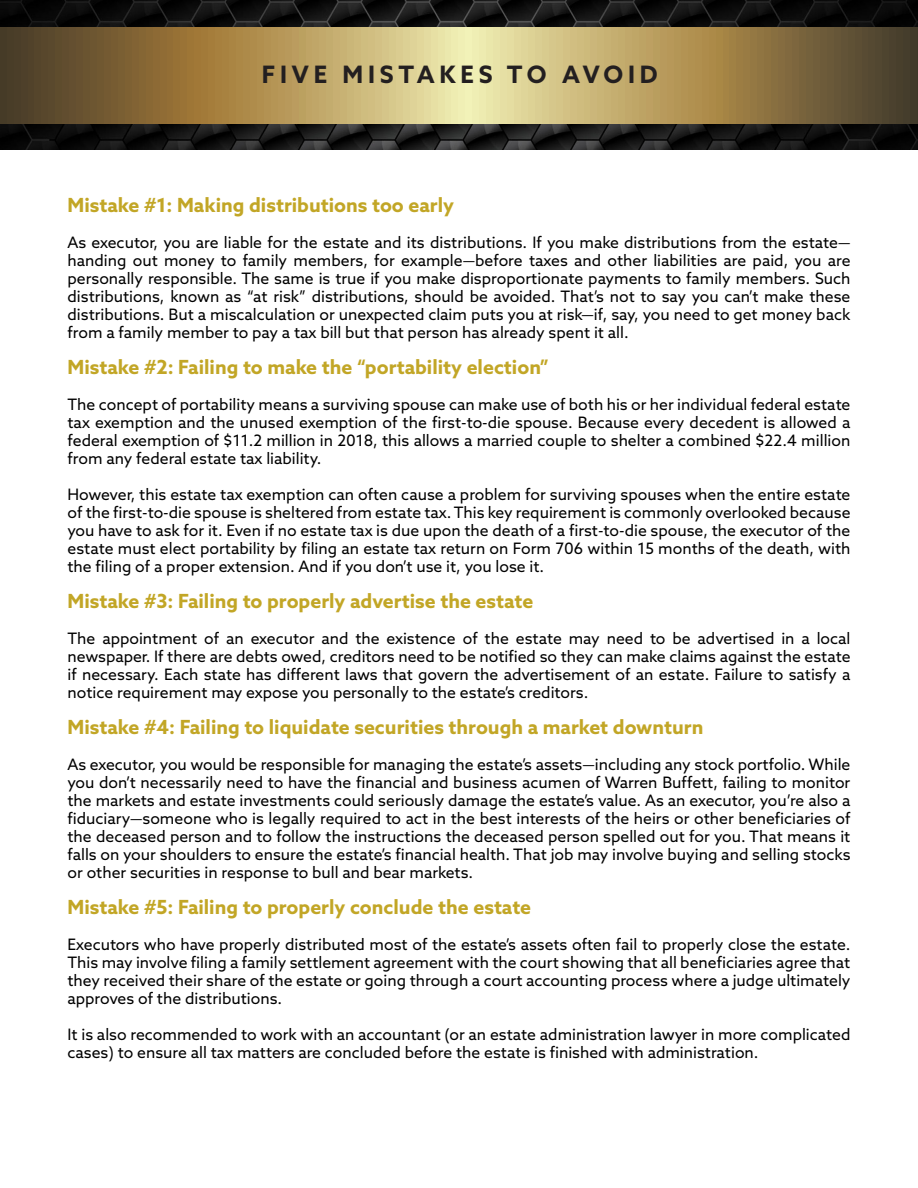
<style>
.page{position:relative;width:918px;height:1188px;background:#fff}
.page>*{position:absolute;margin:0;border:0;box-sizing:border-box;transform-origin:0 0}
.t1{font:700 24px "Azo Sans";letter-spacing:.2em;color:#231f20}
.Paragraph_Style_1{font:700 19.5px "Azo Sans";color:#c2a626}
.Paragraph_Style_1-2{font:15.75px/18px "Azo Sans";color:#000;text-align:justify}
</style>
<div class="page">
<img style="left:0;top:0;width:918px;height:149px">
<svg style="left:0;top:28px;width:918px;height:96px;background:#a38d59"></svg>
<p class="t1" style="left:262px;top:59px;width:397px">FIVE MISTAKES TO AVOID</p>
<p class="Paragraph_Style_1" style="left:68px;top:192px;width:388px">Mistake #1: Making distributions too early</p>
<p class="Paragraph_Style_1-2" style="left:68px;top:233px;width:785px">As executor, you are liable for the estate and its distributions. If you make distributions from the estate— handing out money to family members, for example—before taxes and other liabilities are paid, you are personally responsible. The same is true if you make disproportionate payments to family members. Such distributions, known as “at risk” distributions, should be avoided. That’s not to say you can’t make these distributions. But a miscalculation or unexpected claim puts you at risk—if, say, you need to get money back from a family member to pay a tax bill but that person has already spent it all.</p>
<p class="Paragraph_Style_1" style="left:68px;top:354px;width:483px">Mistake #2: Failing to make the “portability election”</p>
<p class="Paragraph_Style_1-2" style="left:68px;top:395px;width:784px">The concept of portability means a surviving spouse can make use of both his or her individual federal estate tax exemption and the unused exemption of the first-to-die spouse. Because every decedent is allowed a federal exemption of $11.2 million in 2018, this allows a married couple to shelter a combined $22.4 million from any federal estate tax liability.</p>
<p class="Paragraph_Style_1-2" style="left:68px;top:485px;width:785px">However, this estate tax exemption can often cause a problem for surviving spouses when the entire estate of the first-to-die spouse is sheltered from estate tax. This key requirement is commonly overlooked because you have to ask for it. Even if no estate tax is due upon the death of a first-to-die spouse, the executor of the estate must elect portability by filing an estate tax return on Form 706 within 15 months of the death, with the filing of a proper extension. And if you don’t use it, you lose it.</p>
<p class="Paragraph_Style_1" style="left:68px;top:588px;width:467px">Mistake #3: Failing to properly advertise the estate</p>
<p class="Paragraph_Style_1-2" style="left:68px;top:629px;width:785px">The appointment of an executor and the existence of the estate may need to be advertised in a local newspaper. If there are debts owed, creditors need to be notified so they can make claims against the estate if necessary. Each state has different laws that govern the advertisement of an estate. Failure to satisfy a notice requirement may expose you personally to the estate’s creditors.</p>
<p class="Paragraph_Style_1" style="left:68px;top:714px;width:637px">Mistake #4: Failing to liquidate securities through a market downturn</p>
<p class="Paragraph_Style_1-2" style="left:68px;top:755px;width:785px">As executor, you would be responsible for managing the estate’s assets—including any stock portfolio. While you don’t necessarily need to have the financial and business acumen of Warren Buffett, failing to monitor the markets and estate investments could seriously damage the estate’s value. As an executor, you’re also a fiduciary—someone who is legally required to act in the best interests of the heirs or other beneficiaries of the deceased person and to follow the instructions the deceased person spelled out for you. That means it falls on your shoulders to ensure the estate’s financial health. That job may involve buying and selling stocks or other securities in response to bull and bear markets.</p>
<p class="Paragraph_Style_1" style="left:68px;top:894px;width:465px">Mistake #5: Failing to properly conclude the estate</p>
<p class="Paragraph_Style_1-2" style="left:68px;top:935px;width:785px">Executors who have properly distributed most of the estate’s assets often fail to properly close the estate.<br>This may involve filing a family settlement agreement with the court showing that all beneficiaries agree that they received their share of the estate or going through a court accounting process where a judge ultimately approves of the distributions.</p>
<p class="Paragraph_Style_1-2" style="left:68px;top:1025px;width:785px">It is also recommended to work with an accountant (or an estate administration lawyer in more complicated cases) to ensure all tax matters are concluded before the estate is finished with administration.</p>
</div>
